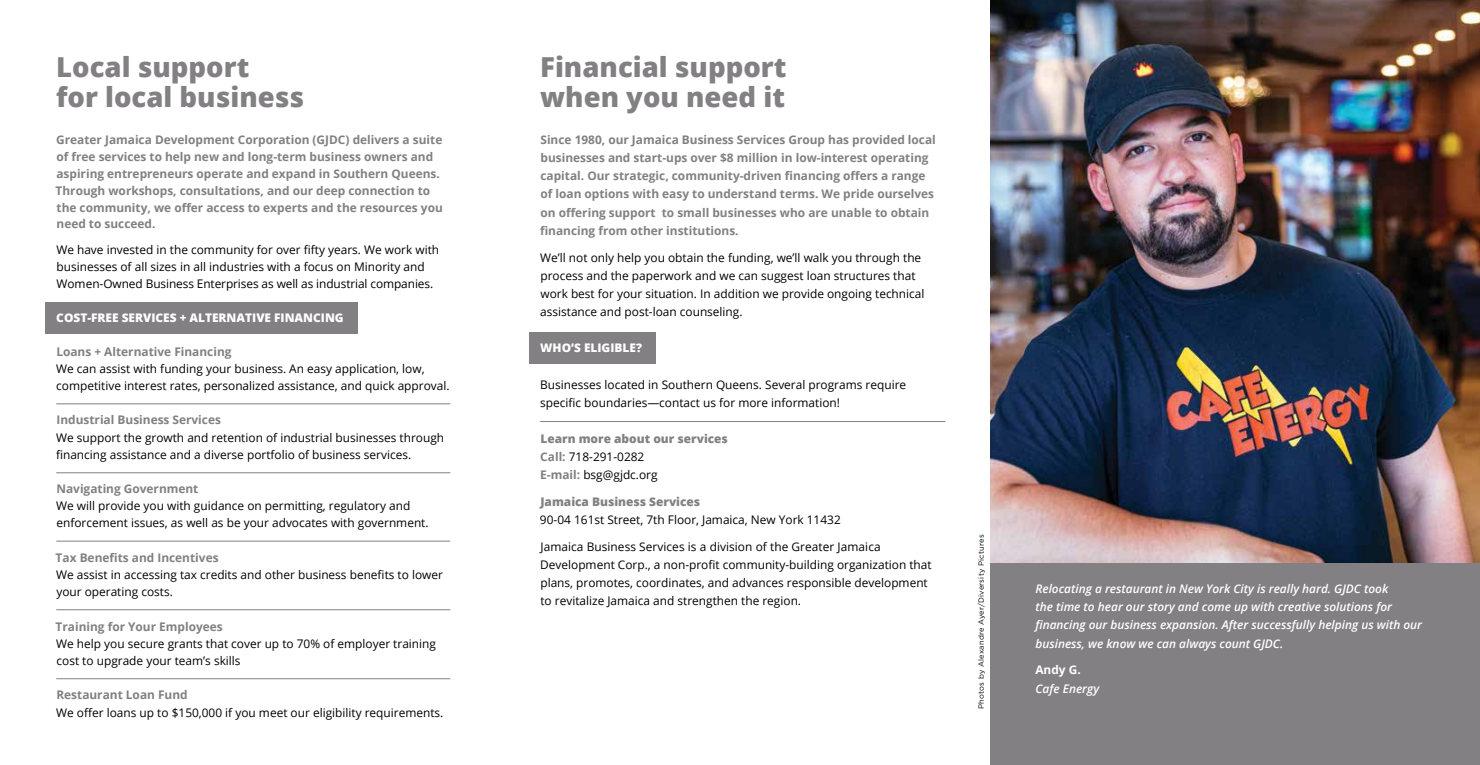
<style>
.page{position:relative;width:1480px;height:765px;background:#fff}
.page>*{position:absolute;margin:0;border:0;box-sizing:border-box;transform-origin:0 0}
.t1{font:800 27.5px/30px "Open Sans";color:#828082}
.t2{font:11.88px/18.1px "Open Sans";color:#000}
.t3{font:700 11.88px/18.1px "Open Sans";color:#828082}
.t4{font:italic 600 11.88px/18.1px "Open Sans";color:#fff}
.t5{font:800 11.88px/18.1px "Open Sans";color:#828082}
.t6{font:800 11.88px "Open Sans";color:#fff}
.t7{font:700 11.88px "Open Sans";color:#fff}
.t8{font:7.5px "Gotham";letter-spacing:.025em;color:#000}
.s1{font-weight:700}
.s2{font-weight:400;color:#000}
</style>
<div class="page">
<div style="left:990px;top:562px;width:489px;height:203px;background:#828082"></div>
<div style="left:529px;top:332px;width:126px;height:32px;background:#828082"></div>
<div style="left:45px;top:302px;width:312px;height:31px;background:#828082"></div>
<hr style="left:56px;top:404px;width:394px;height:1px;background:#828082">
<hr style="left:56px;top:472px;width:394px;height:1px;background:#828082">
<hr style="left:56px;top:541px;width:394px;height:1px;background:#828082">
<hr style="left:56px;top:609px;width:394px;height:1px;background:#828082">
<hr style="left:56px;top:678px;width:394px;height:1px;background:#828082">
<hr style="left:540px;top:421px;width:405px;height:1px;background:#828082">
<img style="left:990px;top:0;width:489px;height:562px">
<h1 class="t1" style="left:56px;top:51px;width:249px">Local support<br>for local business</h1>
<p class="t3" style="left:56px;top:131px;width:389px;line-height:16.9px">Greater Jamaica Development Corporation (GJDC) delivers a suite of free services to help new and long-term business owners and aspiring entrepreneurs operate and expand in Southern Queens.<br>Through workshops, consultations, and our deep connection to the community, we offer access to experts and the resources you need to succeed.</p>
<p class="t2" style="left:56px;top:241px;width:384px;line-height:16.9px">We have invested in the community for over fifty years. We work with businesses of all sizes in all industries with a focus on Minority and<br>Women-Owned Business Enterprises as well as industrial companies.</p>
<p class="t6" style="left:56px;top:308px;width:289px">COST-FREE SERVICES + ALTERNATIVE FINANCING</p>
<p class="t3" style="left:56px;top:342px;width:177px">Loans + Alternative Financing</p>
<p class="t2" style="left:56px;top:360px;width:395px;line-height:17.1px">We can assist with funding your business. An easy application, low, competitive interest rates, personalized assistance, and quick approval.</p>
<p class="t3" style="left:57px;top:411px;width:166px">Industrial Business Services</p>
<p class="t2" style="left:56px;top:428px;width:390px;line-height:17.1px">We support the growth and retention of industrial businesses through financing assistance and a diverse portfolio of business services.</p>
<p class="t3" style="left:56px;top:479px;width:144px">Navigating Government</p>
<p class="t2" style="left:56px;top:497px;width:374px;line-height:17.1px">We will provide you with guidance on permitting, regulatory and enforcement issues, as well as be your advocates with government.</p>
<p class="t3" style="left:56px;top:548px;width:164px">Tax Benefits and Incentives</p>
<p class="t2" style="left:56px;top:566px;width:388px;line-height:17.1px">We assist in accessing tax credits and other business benefits to lower your operating costs.</p>
<p class="t3" style="left:56px;top:617px;width:169px">Training for Your Employees</p>
<p class="t2" style="left:56px;top:635px;width:381px;line-height:17.1px">We help you secure grants that cover up to 70% of employer training cost to upgrade your team’s skills</p>
<p class="t3" style="left:56px;top:686px;width:133px">Restaurant Loan Fund</p>
<p class="t2" style="left:56px;top:703px;width:389px">We offer loans up to $150,000 if you meet our eligibility requirements.</p>
<h1 class="t1" style="left:540px;top:51px;width:248px">Financial support when you need it</h1>
<p class="t3" style="left:540px;top:130px;width:397px">Since 1980, our Jamaica Business Services Group has provided local businesses and start-ups over $8 million in low-interest operating capital. Our strategic, community-driven financing offers a range of loan options with easy to understand terms. We pride ourselves on offering support to small businesses who are unable to obtain financing from other institutions.</p>
<p class="t2" style="left:540px;top:248px;width:386px">We’ll not only help you obtain the funding, we’ll walk you through the process and the paperwork and we can suggest loan structures that work best for your situation. In addition we provide ongoing technical assistance and post-loan counseling.</p>
<p class="t6" style="left:540px;top:339px;width:103px">WHO’S ELIGIBLE?</p>
<p class="t2" style="left:540px;top:375px;width:367px">Businesses located in Southern Queens. Several programs require specific boundaries—contact us for more information!</p>
<p class="t5" style="left:540px;top:429px;width:189px">Learn more about our services<br><span class="s1">Call:</span> <span class="s2">718-291-0282<br></span><span class="s1">E-mail:</span> <span class="s2">bsg@gjdc.org</span></p>
<p class="t5" style="left:540px;top:492px;width:161px">Jamaica Business Services</p>
<p class="t2" style="left:540px;top:511px;width:302px">90-04 161st Street, 7th Floor, Jamaica, New York 11432</p>
<p class="t2" style="left:540px;top:537px;width:393px">Jamaica Business Services is a division of the Greater Jamaica Development Corp., a non-profit community-building organization that plans, promotes, coordinates, and advances responsible development to revitalize Jamaica and strengthen the region.</p>
<p class="t8" style="left:976px;top:709px;width:176px;rotate:-90deg">Photos by Alexandre Ayer/Diversity Pictures</p>
<p class="t4" style="left:1035px;top:580px;width:388px">Relocating a restaurant in New York City is really hard. GJDC took<br>the time to hear our story and come up with creative solutions for financing our business expansion. After successfully helping us with our business, we know we can always count GJDC.</p>
<p class="t7" style="left:1035px;top:662px;width:47px">Andy G.</p>
<p class="t4" style="left:1035px;top:679px;width:65px">Cafe Energy</p>
</div>
